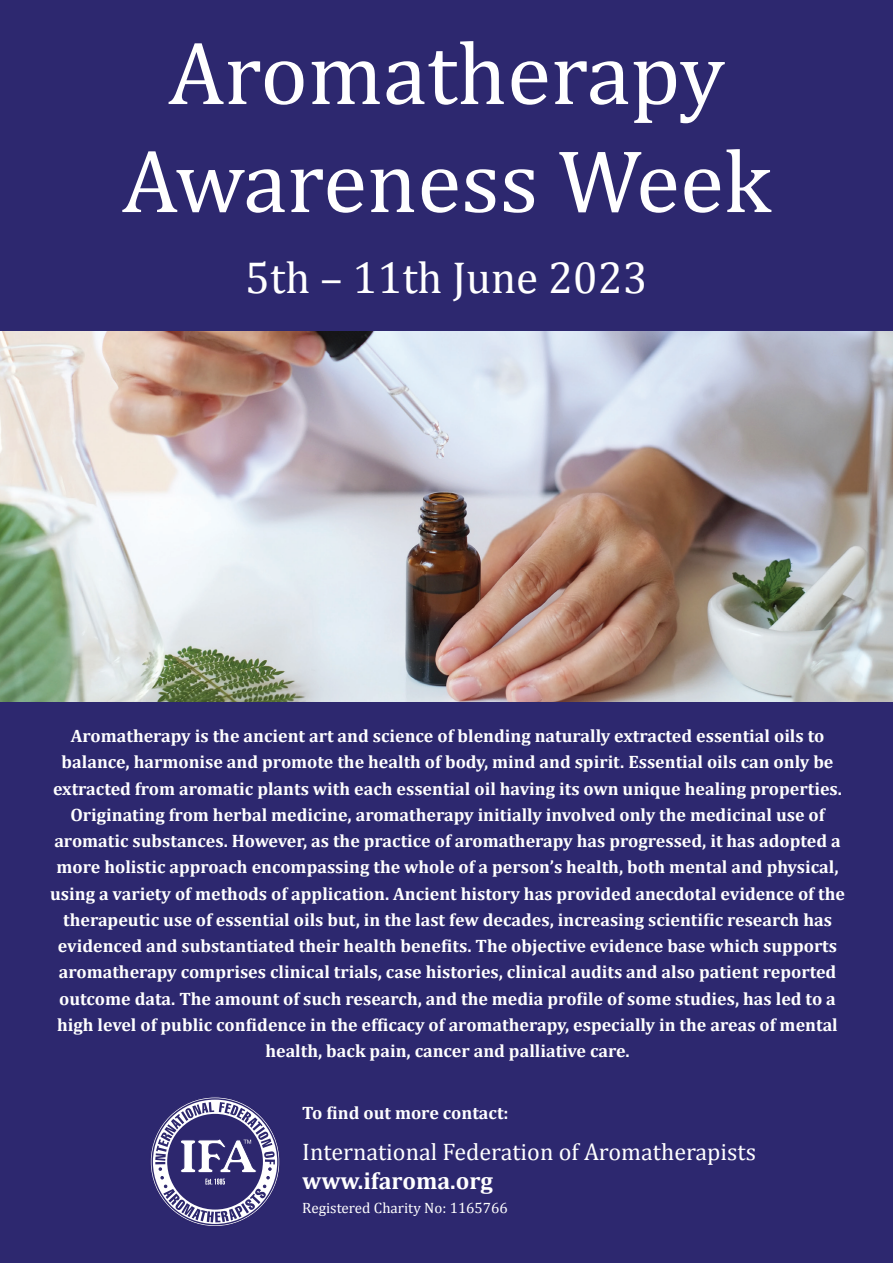
<style>
.page{position:relative;width:893px;height:1263px;background:#2d286f}
.page>*{position:absolute;margin:0;border:0;box-sizing:border-box;transform-origin:0 0}
.t1{font:90px/108px "Cambria";color:#fff;text-align:center}
.t2{font:45px "Cambria";color:#fff}
.t3{font:24px "Cambria";color:#fff}
.t4{font:700 24px "Cambria";color:#fff}
.t5{font:700 18px/26.2px "Cambria";color:#fff;text-align:center}
.t6{font:15px "Cambria";color:#fff}
</style>
<div class="page">
<img style="left:0;top:332px;width:893px;height:370px">
<svg style="left:150px;top:1097px;width:130px;height:129px"></svg>
<h1 class="t1" style="left:122px;top:19px;width:650px">Aromatherapy<br>Awareness Week</h1>
<h2 class="t2" style="left:245px;top:251px;width:404px">5th – 11th June 2023</h2>
<p class="t5" style="left:50px;top:722px;width:796px">Aromatherapy is the ancient art and science of blending naturally extracted essential oils to balance, harmonise and promote the health of body, mind and spirit. Essential oils can only be extracted from aromatic plants with each essential oil having its own unique healing properties.<br>Originating from herbal medicine, aromatherapy initially involved only the medicinal use of aromatic substances. However, as the practice of aromatherapy has progressed, it has adopted a more holistic approach encompassing the whole of a person’s health, both mental and physical, using a variety of methods of application. Ancient history has provided anecdotal evidence of the therapeutic use of essential oils but, in the last few decades, increasing scientific research has evidenced and substantiated their health benefits. The objective evidence base which supports aromatherapy comprises clinical trials, case histories, clinical audits and also patient reported outcome data. The amount of such research, and the media profile of some studies, has led to a high level of public confidence in the efficacy of aromatherapy, especially in the areas of mental health, back pain, cancer and palliative care.</p>
<p class="t5" style="left:302px;top:1100px;width:208px">To find out more contact:</p>
<h3 class="t3" style="left:302px;top:1138px;width:455px">International Federation of Aromatherapists</h3>
<h3 class="t4" style="left:302px;top:1166px;width:192px">www.ifaroma.org</h3>
<p class="t6" style="left:302px;top:1199px;width:207px">Registered Charity No: 1165766</p>
</div>
